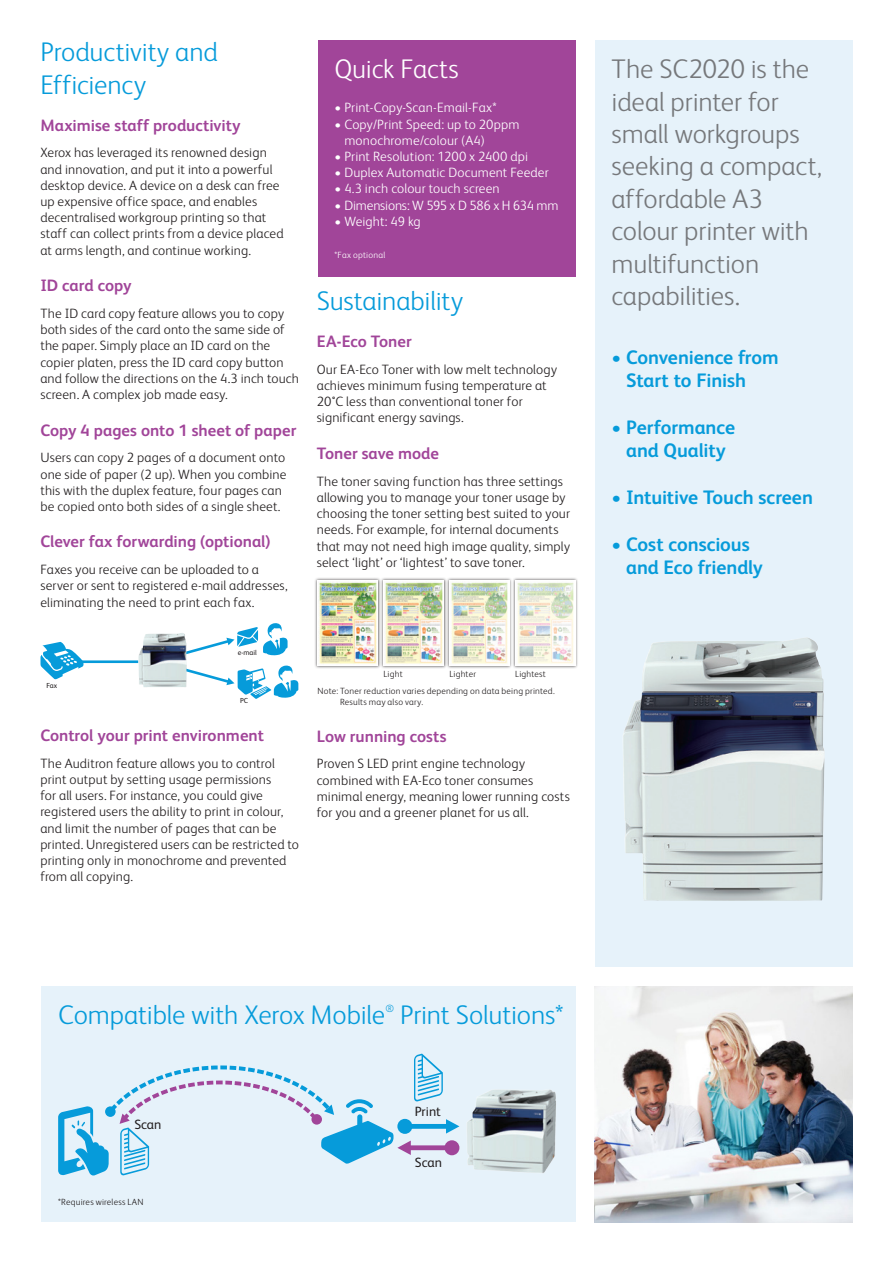
<style>
.page{position:relative;width:893px;height:1263px;background:#fff}
.page>*{position:absolute;margin:0;border:0;box-sizing:border-box;transform-origin:0 0}
.t1{font:300 27px/32.4px "Xerox Sans";letter-spacing:-.005em;color:#76787b}
.t2{font:300 27px/32.4px "Xerox Sans";letter-spacing:-.01em;color:#069bda}
.t3{font:300 27px "Xerox Sans";letter-spacing:-.005em;color:#fff}
.t4{font:700 19.5px/23.4px "Xerox Sans";letter-spacing:-.005em;color:#069bda}
.t5{font:700 16.5px "Xerox Sans";color:#a14599}
.t6{font:300 13.5px/16.2px "Xerox Sans";letter-spacing:.01em;color:#231f20}
.t7{font:300 13.5px/16.2px "Xerox Sans";letter-spacing:.01em;color:#fff}
.t8{font:300 13.5px "Xerox Sans";letter-spacing:-.015em;color:#fff}
.t9{font:13.5px "Xerox Sans";color:#231f20}
.t10{font:300 10.5px "Xerox Sans";color:#069bda}
.t11{font:300 9px/10.8px "Xerox Sans";letter-spacing:.025em;color:#231f20}
.t12{font:300 9px "Xerox Sans";letter-spacing:.025em;color:#fff}
.t13{font:7.35px "Xerox Sans";color:#231f20}
</style>
<div class="page">
<svg style="left:40px;top:642px;width:43px;height:38px"></svg>
<hr style="left:81px;top:660px;width:57px;height:3px;background:#069bda">
<img style="left:138px;top:633px;width:49px;height:54px">
<svg style="left:177px;top:623px;width:111px;height:35px"></svg>
<svg style="left:177px;top:665px;width:121px;height:34px"></svg>
<div style="left:41px;top:986px;width:534px;height:236px;background:#e6f2fa"></div>
<img style="left:467px;top:1090px;width:89px;height:83px">
<svg style="left:58px;top:1053px;width:401px;height:123px"></svg>
<div style="left:595px;top:40px;width:258px;height:927px;background:#e6f2fa"></div>
<img style="left:623px;top:637px;width:202px;height:264px">
<img style="left:595px;top:986px;width:258px;height:236px">
<div style="left:317px;top:40px;width:258px;height:237px;background:#a14599"></div>
<div style="left:314px;top:577px;width:67px;height:92px;background:#231f20;opacity:.75"></div>
<div style="left:317px;top:580px;width:61px;height:86px;background:#fff"></div>
<img style="left:318px;top:582px;width:59px;height:82px">
<div style="left:380px;top:577px;width:67px;height:92px;background:#231f20;opacity:.75"></div>
<div style="left:383px;top:580px;width:61px;height:86px;background:#fff"></div>
<img style="left:385px;top:582px;width:58px;height:82px">
<div style="left:446px;top:577px;width:67px;height:92px;background:#231f20;opacity:.75"></div>
<div style="left:449px;top:580px;width:61px;height:86px;background:#fff"></div>
<img style="left:451px;top:582px;width:57px;height:82px">
<div style="left:512px;top:577px;width:66px;height:92px;background:#231f20;opacity:.75"></div>
<div style="left:515px;top:580px;width:60px;height:86px;background:#fff"></div>
<img style="left:517px;top:582px;width:57px;height:82px">
<h1 class="t2" style="left:40px;top:34px;width:179px">Productivity and<br>Efficiency</h1>
<p class="t5" style="left:40px;top:114px;width:202px">Maximise staff productivity</p>
<p class="t6" style="left:40px;top:144px;width:245px">Xerox has leveraged its renowned design and innovation, and put it into a powerful desktop device. A device on a desk can free up expensive office space, and enables decentralised workgroup printing so that staff can collect prints from a device placed at arms length, and continue working.</p>
<p class="t5" style="left:40px;top:274px;width:93px">ID card copy</p>
<p class="t6" style="left:40px;top:305px;width:260px">The ID card copy feature allows you to copy both sides of the card onto the same side of the paper. Simply place an ID card on the copier platen, press the ID card copy button and follow the directions on the 4.3 inch touch screen. A complex job made easy.</p>
<p class="t5" style="left:40px;top:419px;width:258px">Copy 4 pages onto 1 sheet of paper</p>
<p class="t6" style="left:40px;top:449px;width:248px">Users can copy 2 pages of a document onto one side of paper (2 up). When you combine this with the duplex feature, four pages can be copied onto both sides of a single sheet.</p>
<p class="t5" style="left:40px;top:530px;width:232px">Clever fax forwarding (optional)</p>
<p class="t6" style="left:40px;top:561px;width:249px">Faxes you receive can be uploaded to a server or sent to registered e-mail addresses, eliminating the need to print each fax.</p>
<p class="t13" style="left:47px;top:681px;width:12px">Fax</p>
<p class="t13" style="left:238px;top:648px;width:20px">e-mail</p>
<p class="t13" style="left:240px;top:696px;width:10px">PC</p>
<p class="t5" style="left:40px;top:724px;width:225px">Control your print environment</p>
<p class="t6" style="left:40px;top:754px;width:260px">The Auditron feature allows you to control print output by setting usage permissions<br>for all users. For instance, you could give registered users the ability to print in colour, and limit the number of pages that can be printed. Unregistered users can be restricted to printing only in monochrome and prevented from all copying.</p>
<h1 class="t3" style="left:334px;top:51px;width:126px">Quick Facts</h1>
<p class="t7" style="left:334px;top:99px;width:164px">• Print-Copy-Scan-Email-Fax*</p>
<p class="t7" style="left:344px;top:115px;width:177px;text-indent:-10px">• Copy/Print Speed: up to 20ppm monochrome/colour (A4)</p>
<p class="t7" style="left:334px;top:148px;width:195px">• Print Resolution: 1200 x 2400 dpi</p>
<p class="t7" style="left:334px;top:164px;width:216px">• Duplex Automatic Document Feeder</p>
<p class="t7" style="left:334px;top:180px;width:167px">• 4.3 inch colour touch screen</p>
<p class="t8" style="left:334px;top:196px;width:226px">• Dimensions: W 595 x D 586 x H 634 mm</p>
<p class="t7" style="left:334px;top:212px;width:88px">• Weight: 49 kg</p>
<p class="t12" style="left:334px;top:249px;width:52px">*Fax optional</p>
<h1 class="t2" style="left:317px;top:283px;width:148px">Sustainability</h1>
<p class="t5" style="left:317px;top:330px;width:97px">EA-Eco Toner</p>
<p class="t6" style="left:317px;top:360px;width:242px">Our EA-Eco Toner with low melt technology achieves minimum fusing temperature at 20°C less than conventional toner for significant energy savings.</p>
<p class="t5" style="left:317px;top:442px;width:124px">Toner save mode</p>
<p class="t6" style="left:317px;top:472px;width:255px">The toner saving function has three settings allowing you to manage your toner usage by choosing the toner setting best suited to your needs. For example, for internal documents that may not need high image quality, simply select ‘light’ or ‘lightest’ to save toner.</p>
<p class="t11" style="left:383px;top:668px;width:21px">Light</p>
<p class="t11" style="left:449px;top:668px;width:28px">Lighter</p>
<p class="t11" style="left:515px;top:668px;width:32px">Lightest</p>
<p class="t11" style="left:340px;top:685px;width:216px;text-indent:-22px">Note: Toner reduction varies depending on data being printed.<br>Results may also vary.</p>
<p class="t5" style="left:317px;top:724px;width:131px">Low running costs</p>
<p class="t6" style="left:317px;top:755px;width:255px">Proven S LED print engine technology combined with EA-Eco toner consumes minimal energy, meaning lower running costs for you and a greener planet for us all.</p>
<h1 class="t1" style="left:612px;top:51px;width:212px">The SC2020 is the ideal printer for small workgroups seeking a compact, affordable A3 colour printer with multifunction capabilities.</h1>
<h2 class="t4" style="left:626px;top:344px;width:154px;text-indent:-15px">• Convenience from<br>Start to Finish</h2>
<h2 class="t4" style="left:612px;top:414px;width:125px;text-align:center">• Performance and Quality</h2>
<h2 class="t4" style="left:612px;top:485px;width:203px">• Intuitive Touch screen</h2>
<h2 class="t4" style="left:626px;top:531px;width:138px;text-indent:-15px">• Cost conscious and Eco friendly</h2>
<h1 class="t2" style="left:58px;top:997px;width:329px">Compatible with Xerox Mobile</h1>
<p class="t10" style="left:385px;top:1002px;width:10px">®</p>
<h1 class="t2" style="left:400px;top:997px;width:165px">Print Solutions*</h1>
<p class="t9" style="left:134px;top:1115px;width:29px">Scan</p>
<p class="t11" style="left:58px;top:1196px;width:87px">*Requires wireless LAN</p>
<p class="t9" style="left:415px;top:1102px;width:28px">Print</p>
<p class="t9" style="left:415px;top:1153px;width:29px">Scan</p>
</div>
